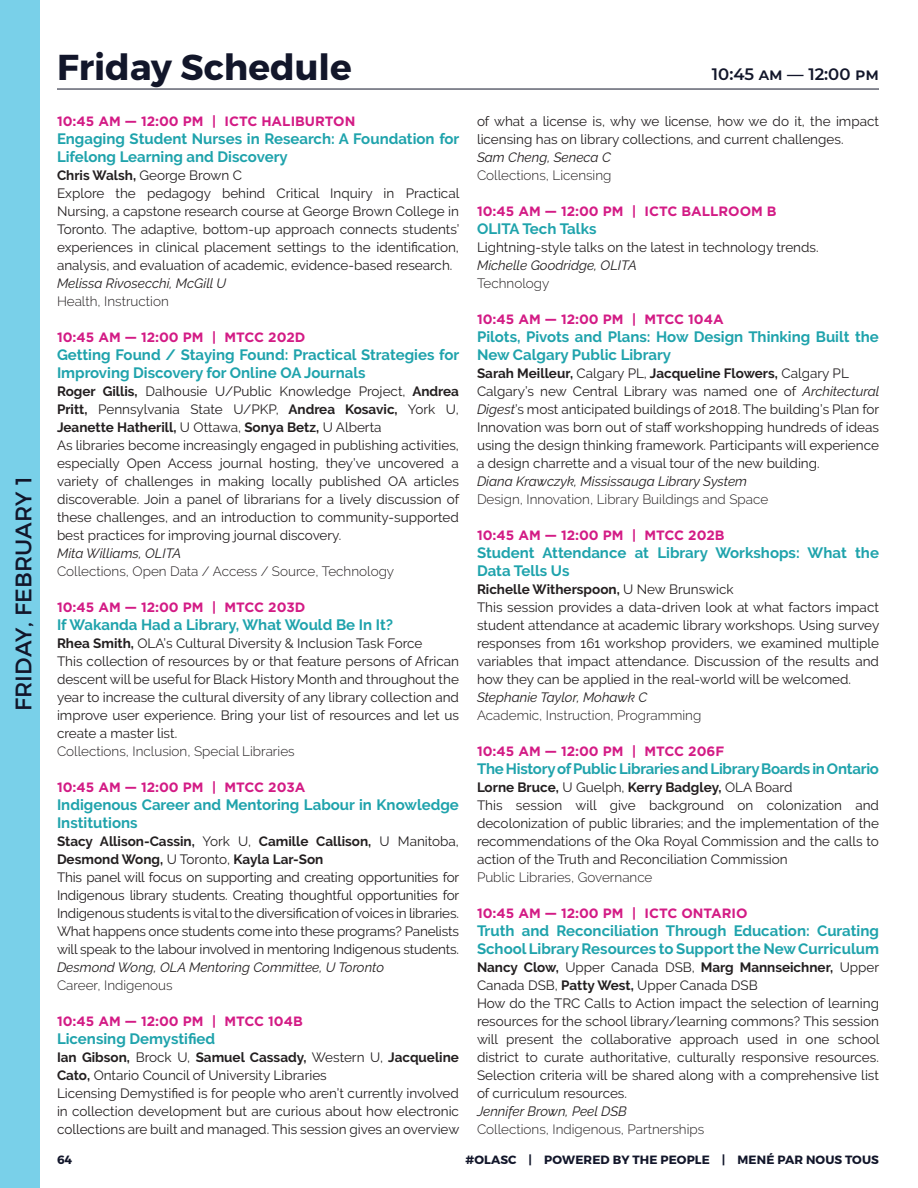
<style>
.page{position:relative;width:918px;height:1188px;background:#fff}
.page>*{position:absolute;margin:0;border:0;box-sizing:border-box;transform-origin:0 0}
.t1{font:700 36px "Montserrat";color:#12162a}
.t2{font:22.5px "Montserrat";letter-spacing:.01em;color:#12162a}
.t3{font:600 16.5px "Montserrat";color:#12162a}
.t4{font:700 15px/18px "Raleway";color:#1fa3ac}
.t5{font:13.5px/18px "Raleway";color:#231f20}
.t6{font:300 13.5px "Raleway";color:#231f20}
.t7{font:700 13.5px "Gotham";color:#d31b85}
.t8{font:italic 13.5px "Raleway";color:#231f20}
.t9{font:700 12px "Montserrat";letter-spacing:.01em;color:#12162a}
.s1{font-weight:700}
.s2{font-style:italic}
</style>
<div class="page">
<div style="left:0;top:0;width:40px;height:1188px;background:#79d0e9"></div>
<hr style="left:57px;top:89px;width:822px;height:1px;background:#12162a">
<h2 class="t2" style="left:10px;top:711px;width:236px;rotate:-90deg">FRIDAY, FEBRUARY 1</h2>
<h1 class="t1" style="left:57px;top:45px;width:296px">Friday Schedule</h1>
<p class="t7" style="left:57px;top:113px;width:300px">10:45 AM — 12:00 PM | ICTC HALIBURTON</p>
<p class="t4" style="left:57px;top:130px;width:404px">Engaging Student Nurses in Research: A Foundation for<br>Lifelong Learning and Discovery</p>
<p class="t5" style="left:57px;top:166px;width:404px"><span class="s1">Chris Walsh,</span> George Brown C<br>Explore the pedagogy behind Critical Inquiry in Practical Nursing, a capstone research course at George Brown College in Toronto. The adaptive, bottom-up approach connects students’ experiences in clinical placement settings to the identification, analysis, and evaluation of academic, evidence-based research.</p>
<p class="t8" style="left:57px;top:275px;width:171px">Melissa Rivosecchi, McGill U</p>
<p class="t6" style="left:57px;top:293px;width:113px">Health, Instruction</p>
<p class="t7" style="left:57px;top:329px;width:250px">10:45 AM — 12:00 PM | MTCC 202D</p>
<p class="t4" style="left:57px;top:346px;width:404px">Getting Found / Staying Found: Practical Strategies for<br>Improving Discovery for Online OA Journals</p>
<p class="t5" style="left:57px;top:382px;width:404px"><span class="s1">Roger Gillis,</span> Dalhousie U/Public Knowledge Project, <span class="s1">Andrea Pritt,</span> Pennsylvania State U/PKP, <span class="s1">Andrea Kosavic,</span> York U, <span class="s1">Jeanette Hatherill,</span> U Ottawa, <span class="s1">Sonya Betz,</span> U Alberta<br>As libraries become increasingly engaged in publishing activities, especially Open Access journal hosting, they’ve uncovered a variety of challenges in making locally published OA articles discoverable. Join a panel of librarians for a lively discussion of these challenges, and an introduction to community-supported best practices for improving journal discovery.</p>
<p class="t8" style="left:57px;top:545px;width:126px">Mita Williams, OLITA</p>
<p class="t6" style="left:57px;top:563px;width:339px">Collections, Open Data / Access / Source, Technology</p>
<p class="t7" style="left:57px;top:599px;width:250px">10:45 AM — 12:00 PM | MTCC 203D</p>
<p class="t4" style="left:57px;top:616px;width:338px">If Wakanda Had a Library, What Would Be In It?</p>
<p class="t5" style="left:57px;top:634px;width:404px"><span class="s1">Rhea Smith,</span> OLA’s Cultural Diversity &amp; Inclusion Task Force<br>This collection of resources by or that feature persons of African descent will be useful for Black History Month and throughout the year to increase the cultural diversity of any library collection and improve user experience. Bring your list of resources and let us create a master list.</p>
<p class="t6" style="left:57px;top:743px;width:239px">Collections, Inclusion, Special Libraries</p>
<p class="t7" style="left:57px;top:779px;width:250px">10:45 AM — 12:00 PM | MTCC 203A</p>
<p class="t4" style="left:57px;top:796px;width:403px">Indigenous Career and Mentoring Labour in Knowledge<br>Institutions</p>
<p class="t5" style="left:57px;top:832px;width:404px"><span class="s1">Stacy Allison-Cassin,</span> York U, <span class="s1">Camille Callison,</span> U Manitoba, <span class="s1">Desmond Wong,</span> U Toronto, <span class="s1">Kayla Lar-Son<br></span>This panel will focus on supporting and creating opportunities for Indigenous library students. Creating thoughtful opportunities for Indigenous students is vital to the diversification of voices in libraries.<br>What happens once students come into these programs? Panelists will speak to the labour involved in mentoring Indigenous students.</p>
<p class="t8" style="left:57px;top:959px;width:329px">Desmond Wong, OLA Mentoring Committee, U Toronto</p>
<p class="t6" style="left:57px;top:977px;width:117px">Career, Indigenous</p>
<p class="t7" style="left:57px;top:1013px;width:247px">10:45 AM — 12:00 PM | MTCC 104B</p>
<p class="t4" style="left:57px;top:1030px;width:160px">Licensing Demystified</p>
<p class="t5" style="left:57px;top:1048px;width:404px"><span class="s1">Ian Gibson,</span> Brock U, <span class="s1">Samuel Cassady,</span> Western U, <span class="s1">Jacqueline Cato,</span> Ontario Council of University Libraries<br>Licensing Demystified is for people who aren’t currently involved in collection development but are curious about how electronic collections are built and managed. This session gives an overview</p>
<p class="t3" style="left:712px;top:62px;width:169px">10:45 am — 12:00 pm</p>
<p class="t5" style="left:477px;top:112px;width:403px">of what a license is, why we license, how we do it, the impact licensing has on library collections, and current challenges.</p>
<p class="t8" style="left:477px;top:149px;width:135px">Sam Cheng, Seneca C</p>
<p class="t6" style="left:477px;top:167px;width:136px">Collections, Licensing</p>
<p class="t7" style="left:477px;top:203px;width:301px">10:45 AM — 12:00 PM | ICTC BALLROOM B</p>
<p class="t4" style="left:477px;top:220px;width:121px">OLITA Tech Talks</p>
<p class="t5" style="left:477px;top:238px;width:343px">Lightning-style talks on the latest in technology trends.</p>
<p class="t8" style="left:477px;top:257px;width:161px">Michelle Goodridge, OLITA</p>
<p class="t6" style="left:477px;top:275px;width:74px">Technology</p>
<p class="t7" style="left:477px;top:311px;width:248px">10:45 AM — 12:00 PM | MTCC 104A</p>
<p class="t4" style="left:477px;top:328px;width:403px">Pilots, Pivots and Plans: How Design Thinking Built the<br>New Calgary Public Library</p>
<p class="t5" style="left:477px;top:364px;width:404px"><span class="s1">Sarah Meilleur,</span> Calgary PL, <span class="s1">Jacqueline Flowers,</span> Calgary PL Calgary’s new Central Library was named one of <span class="s2">Architectural Digest</span>’s most anticipated buildings of 2018. The building’s Plan for Innovation was born out of staff workshopping hundreds of ideas using the design thinking framework. Participants will experience a design charrette and a visual tour of the new building.</p>
<p class="t8" style="left:477px;top:473px;width:272px">Diana Krawczyk, Mississauga Library System</p>
<p class="t6" style="left:477px;top:491px;width:293px">Design, Innovation, Library Buildings and Space</p>
<p class="t7" style="left:477px;top:527px;width:249px">10:45 AM — 12:00 PM | MTCC 202B</p>
<p class="t4" style="left:477px;top:544px;width:404px">Student Attendance at Library Workshops: What the<br>Data Tells Us</p>
<p class="t5" style="left:477px;top:580px;width:404px"><span class="s1">Richelle Witherspoon,</span> U New Brunswick<br>This session provides a data-driven look at what factors impact student attendance at academic library workshops. Using survey responses from 161 workshop providers, we examined multiple variables that impact attendance. Discussion of the results and how they can be applied in the real-world will be welcomed.</p>
<p class="t8" style="left:477px;top:689px;width:172px">Stephanie Taylor, Mohawk C</p>
<p class="t6" style="left:477px;top:707px;width:226px">Academic, Instruction, Programming</p>
<p class="t7" style="left:477px;top:743px;width:249px">10:45 AM — 12:00 PM | MTCC 206F</p>
<p class="t4" style="left:477px;top:760px;width:404px">The History of Public Libraries and Library Boards in Ontario</p>
<p class="t5" style="left:477px;top:778px;width:404px"><span class="s1">Lorne Bruce,</span> U Guelph, <span class="s1">Kerry Badgley,</span> OLA Board<br>This session will give background on colonization and decolonization of public libraries; and the implementation of the recommendations of the Oka Royal Commission and the calls to action of the Truth and Reconciliation Commission</p>
<p class="t6" style="left:477px;top:869px;width:177px">Public Libraries, Governance</p>
<p class="t7" style="left:477px;top:905px;width:272px">10:45 AM — 12:00 PM | ICTC ONTARIO</p>
<p class="t4" style="left:477px;top:922px;width:404px">Truth and Reconciliation Through Education: Curating<br>School Library Resources to Support the New Curriculum</p>
<p class="t5" style="left:477px;top:958px;width:404px"><span class="s1">Nancy Clow,</span> Upper Canada DSB, <span class="s1">Marg Mannseichner,</span> Upper Canada DSB, <span class="s1">Patty West,</span> Upper Canada DSB<br>How do the TRC Calls to Action impact the selection of learning resources for the school library/learning commons? This session will present the collaborative approach used in one school district to curate authoritative, culturally responsive resources.<br>Selection criteria will be shared along with a comprehensive list of curriculum resources.</p>
<p class="t8" style="left:477px;top:1103px;width:151px">Jennifer Brown, Peel DSB</p>
<p class="t6" style="left:477px;top:1121px;width:229px">Collections, Indigenous, Partnerships</p>
<p class="t9" style="left:57px;top:1152px;width:17px">64</p>
<p class="t9" style="left:466px;top:1152px;width:415px">#OLASC | POWERED BY THE PEOPLE | MENÉ PAR NOUS TOUS</p>
</div>
